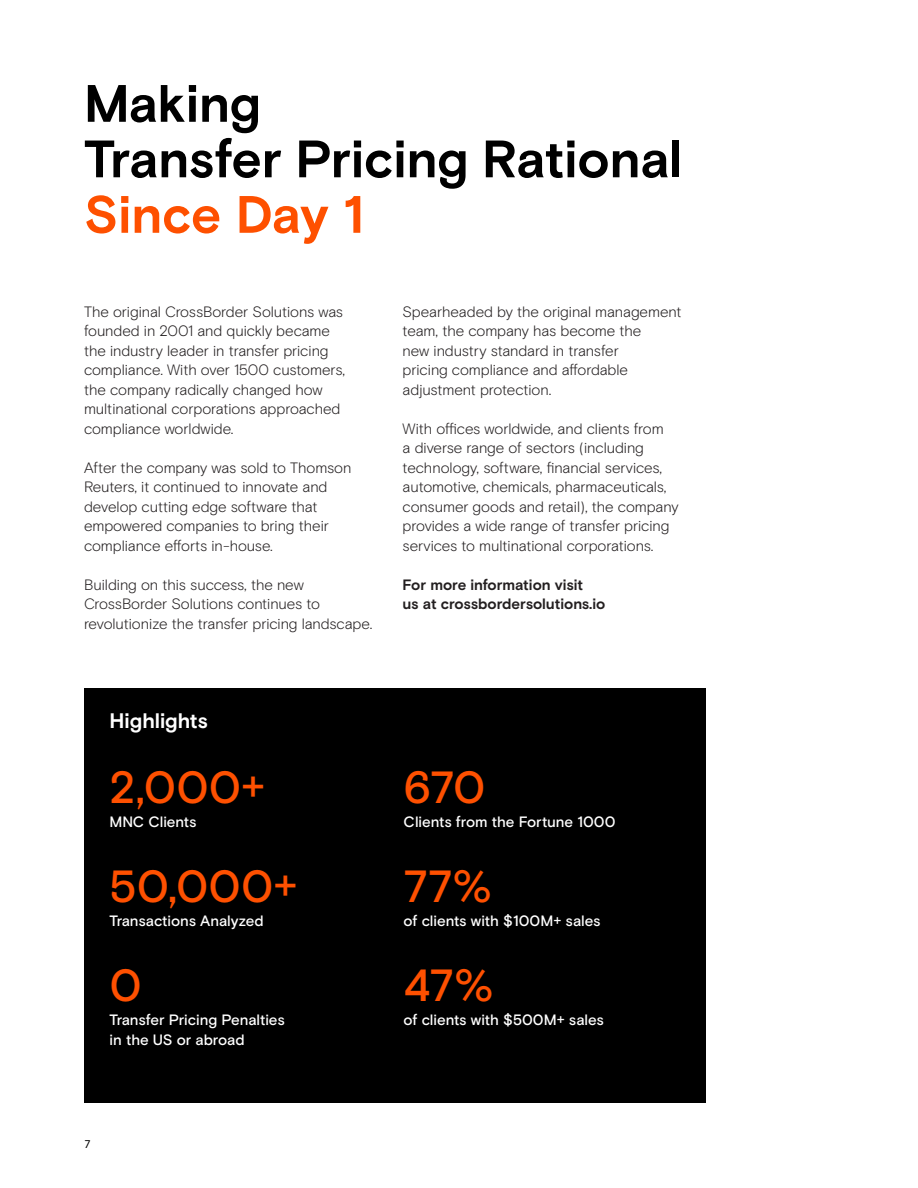
<style>
.page{position:relative;width:918px;height:1188px;background:#fff}
.page>*{position:absolute;margin:0;border:0;box-sizing:border-box;transform-origin:0 0}
.Standard_Text{font:700 52.5px/55.5px "Basis Grotesque";letter-spacing:-.01em;color:#000}
.Standard_Text-2{font:500 45px "Basis Grotesque";color:#fe5000}
.Standard_Text-3{font:700 21px "Basis Grotesque";color:#fff}
.Standard_Text-4{font:300 15px/19.5px "Basis Grotesque";letter-spacing:-.005em;color:#231f20}
.Standard_Text-5{font:500 15px/19.5px "Basis Grotesque";letter-spacing:-.005em;color:#fff}
.Standard_Text-6{font:700 15px/19.5px "Basis Grotesque";color:#231f20}
.t1{font:12px "Myriad Pro";color:#000}
.s1{color:#fe5000}
</style>
<div class="page">
<div style="left:84px;top:688px;width:621px;height:415px;background:#000"></div>
<p class="Standard_Text" style="left:84px;top:75px;width:600px">Making<br>Transfer Pricing Rational<br><span class="s1">Since Day 1</span></p>
<p class="Standard_Text-4" style="left:84px;top:302px;width:263px">The original CrossBorder Solutions was founded in 2001 and quickly became the industry leader in transfer pricing compliance. With over 1500 customers, the company radically changed how multinational corporations approached compliance worldwide.</p>
<p class="Standard_Text-4" style="left:84px;top:458px;width:269px">After the company was sold to Thomson Reuters, it continued to innovate and develop cutting edge software that empowered companies to bring their compliance efforts in-house.</p>
<p class="Standard_Text-4" style="left:84px;top:575px;width:290px">Building on this success, the new<br>CrossBorder Solutions continues to revolutionize the transfer pricing landscape.</p>
<p class="Standard_Text-4" style="left:403px;top:302px;width:280px">Spearheaded by the original management team, the company has become the<br>new industry standard in transfer<br>pricing compliance and affordable adjustment protection.</p>
<p class="Standard_Text-4" style="left:403px;top:419px;width:277px">With offices worldwide, and clients from<br>a diverse range of sectors (including technology, software, financial services, automotive, chemicals, pharmaceuticals, consumer goods and retail), the company provides a wide range of transfer pricing services to multinational corporations.</p>
<p class="Standard_Text-6" style="left:403px;top:575px;width:204px">For more information visit<br>us at crossbordersolutions.io</p>
<p class="Standard_Text-3" style="left:110px;top:709px;width:100px">Highlights</p>
<p class="Standard_Text-2" style="left:110px;top:761px;width:157px">2,000+</p>
<p class="Standard_Text-5" style="left:110px;top:812px;width:89px">MNC Clients</p>
<p class="Standard_Text-2" style="left:110px;top:860px;width:190px">50,000+</p>
<p class="Standard_Text-5" style="left:110px;top:911px;width:156px">Transactions Analyzed</p>
<p class="Standard_Text-2" style="left:110px;top:959px;width:34px">0</p>
<p class="Standard_Text-5" style="left:110px;top:1010px;width:177px">Transfer Pricing Penalties in the US or abroad</p>
<p class="Standard_Text-2" style="left:404px;top:761px;width:83px">670</p>
<p class="Standard_Text-5" style="left:404px;top:812px;width:213px">Clients from the Fortune 1000</p>
<p class="Standard_Text-2" style="left:404px;top:860px;width:90px">77%</p>
<p class="Standard_Text-5" style="left:404px;top:911px;width:198px">of clients with $100M+ sales</p>
<p class="Standard_Text-2" style="left:404px;top:959px;width:92px">47%</p>
<p class="Standard_Text-5" style="left:404px;top:1010px;width:202px">of clients with $500M+ sales</p>
<p class="t1" style="left:84px;top:1137px;width:8px">7</p>
</div>
